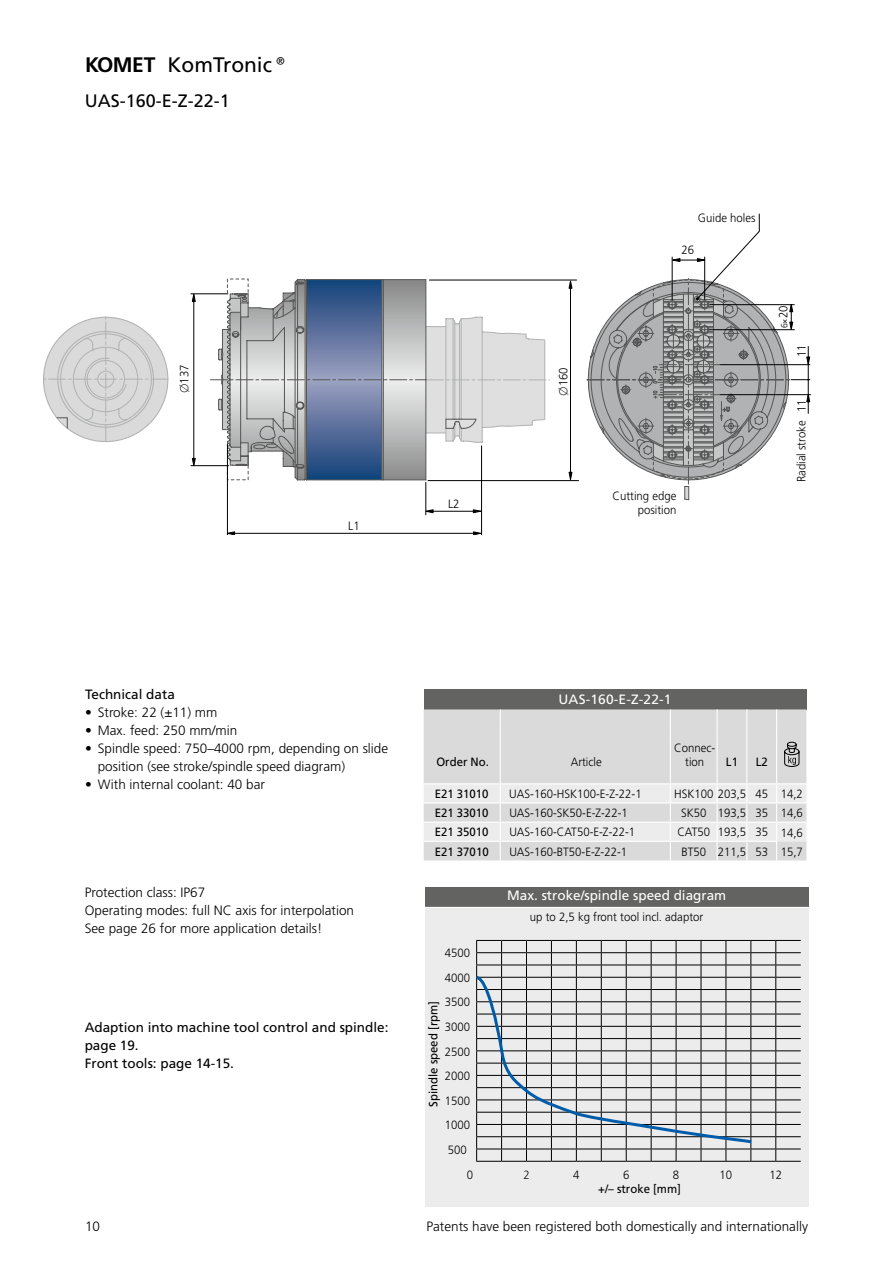
<style>
.page{position:relative;width:893px;height:1263px;background:#fff}
.page>*{position:absolute;margin:0;border:0;box-sizing:border-box;transform-origin:0 0}
.t1{font:21px "Frutiger CE";color:#000}
.t2{font:18px "Frutiger CE";color:#000}
.t3{font:300 13.5px/18px "Frutiger CE";color:#000}
.t4{font:13.5px/18px "Frutiger CE";color:#000}
.t5{font:13.5px "Frutiger CE";color:#fff}
.t6{font:300 12px/14.4px "Frutiger CE";color:#000;text-align:right;scale:.95 1}
.t7{font:12px "Frutiger CE";color:#000;scale:.95 1}
.t8{font:300 9px "Frutiger CE";color:#000;scale:.95 1}
.s1{font-weight:700}
.s2{font-family:"European Pi Two";font-weight:400}
.s3{font-size:12px}
</style>
<div class="page">
<hr style="left:191px;top:293px;width:37px;height:1px;background:#000">
<hr style="left:191px;top:465px;width:38px;height:1px;background:#000">
<hr style="left:193px;top:300px;width:1px;height:161px;background:#000">
<svg style="left:191px;top:293px;width:5px;height:9px"></svg>
<svg style="left:191px;top:458px;width:5px;height:9px"></svg>
<hr style="left:481px;top:446px;width:1px;height:88px;background:#000">
<hr style="left:235px;top:533px;width:241px;height:1px;background:#000">
<svg style="left:226px;top:531px;width:9px;height:3px"></svg>
<svg style="left:473px;top:531px;width:10px;height:3px"></svg>
<hr style="left:425px;top:482px;width:1px;height:33px;background:#000">
<hr style="left:431px;top:511px;width:50px;height:1px;background:#000">
<svg style="left:473px;top:509px;width:10px;height:4px"></svg>
<svg style="left:425px;top:509px;width:9px;height:4px"></svg>
<hr style="left:570px;top:286px;width:1px;height:189px;background:#000">
<svg style="left:568px;top:279px;width:5px;height:10px"></svg>
<svg style="left:568px;top:471px;width:5px;height:11px"></svg>
<hr style="left:428px;top:480px;width:150px;height:1px;background:#000">
<hr style="left:429px;top:280px;width:148px;height:1px;background:#000">
<svg style="left:210px;top:278px;width:339px;height:203px"></svg>
<svg style="left:221px;top:281px;width:244px;height:188px;background:#a4abb9"></svg>
<svg style="left:43px;top:317px;width:125px;height:125px"></svg>
<hr style="left:720px;top:394px;width:91px;height:1px;background:#000">
<hr style="left:227px;top:444px;width:1px;height:90px;background:#000">
<div style="left:425px;top:887px;width:383px;height:20px;background:#636362"></div>
<div style="left:425px;top:907px;width:383px;height:299px;background:#ececed"></div>
<hr style="left:425px;top:907px;width:383px;height:1px;background:#fff">
<svg style="left:476px;top:940px;width:325px;height:222px"></svg>
<svg style="left:523px;top:1170px;width:6px;height:9px"></svg>
<svg style="left:476px;top:974px;width:278px;height:171px"></svg>
<svg style="left:586px;top:213px;width:224px;height:287px"></svg>
<div style="left:424px;top:689px;width:382px;height:20px;background:#636362"></div>
<svg style="left:424px;top:709px;width:382px;height:151px;background:#dfdfdf"></svg>
<h1 class="t1" style="left:85px;top:52px;width:205px"><span class="s1">KOMET</span> KomTronic®</h1>
<h2 class="t2" style="left:85px;top:91px;width:147px">UAS-160-E-Z-22-1</h2>
<p class="t6" style="left:177px;top:393px;width:32px;rotate:-90deg"><span class="s2">x</span>137</p>
<p class="t6" style="left:348px;top:519px;width:14px">L1</p>
<p class="t6" style="left:448px;top:496px;width:14px">L2</p>
<p class="t6" style="left:556px;top:396px;width:32px;rotate:-90deg"><span class="s2">x</span>160</p>
<p class="t6" style="left:698px;top:210px;width:62px">Guide holes</p>
<p class="t6" style="left:682px;top:242px;width:15px">26</p>
<p class="t6" style="left:612px;top:488px;width:69px">Cutting edge position</p>
<p class="t8" style="left:779px;top:328px;width:26px;rotate:-90deg">6×<span class="s3">20</span></p>
<p class="t6" style="left:794px;top:357px;width:15px;rotate:-90deg">11</p>
<p class="t6" style="left:794px;top:412px;width:15px;rotate:-90deg">11</p>
<p class="t6" style="left:794px;top:482px;width:67px;rotate:-90deg">Radial stroke</p>
<p class="t4" style="left:85px;top:686px;width:91px">Technical data</p>
<p class="t3" style="left:85px;top:703px;width:134px">• Stroke: 22 (±11) mm</p>
<p class="t3" style="left:85px;top:721px;width:154px">• Max. feed: 250 mm/min</p>
<p class="t3" style="left:98px;top:739px;width:292px;text-indent:-13px">• Spindle speed: 750–4000 rpm, depending on slide position (see stroke/spindle speed diagram)</p>
<p class="t3" style="left:85px;top:775px;width:181px">• With internal coolant: 40 bar</p>
<p class="t3" style="left:85px;top:883px;width:271px">Protection class: IP67<br>Operating modes: full NC axis for interpolation<br>See page 26 for more application details!</p>
<p class="t4" style="left:85px;top:1018px;width:305px">Adaption into machine tool control and spindle: page 19.<br>Front tools: page 14-15.</p>
<p class="t3" style="left:85px;top:1217px;width:17px">10</p>
<p class="t5" style="left:559px;top:692px;width:115px">UAS-160-E-Z-22-1</p>
<p class="t6" style="left:674px;top:740px;width:45px">Connec-</p>
<p class="t7" style="left:436px;top:755px;width:57px">Order No.</p>
<p class="t6" style="left:571px;top:755px;width:34px">Article</p>
<p class="t6" style="left:685px;top:755px;width:22px">tion</p>
<p class="t7" style="left:726px;top:755px;width:14px">L1</p>
<p class="t7" style="left:756px;top:755px;width:14px">L2</p>
<p class="t7" style="left:435px;top:787px;width:58px">E21 31010</p>
<p class="t6" style="left:509px;top:787px;width:141px">UAS-160-HSK100-E-Z-22-1</p>
<p class="t6" style="left:674px;top:787px;width:137px">HSK100 203,5 45 14,2</p>
<p class="t7" style="left:435px;top:806px;width:58px">E21 33010</p>
<p class="t6" style="left:509px;top:806px;width:126px">UAS-160-SK50-E-Z-22-1</p>
<p class="t6" style="left:681px;top:806px;width:130px">SK50 193,5 35 14,6</p>
<p class="t7" style="left:435px;top:825px;width:58px">E21 35010</p>
<p class="t6" style="left:509px;top:825px;width:134px">UAS-160-CAT50-E-Z-22-1</p>
<p class="t6" style="left:677px;top:825px;width:134px">CAT50 193,5 35 14,6</p>
<p class="t7" style="left:435px;top:845px;width:58px">E21 37010</p>
<p class="t6" style="left:509px;top:844px;width:126px">UAS-160-BT50-E-Z-22-1</p>
<p class="t6" style="left:681px;top:844px;width:129px">BT50 211,5 53 15,7</p>
<p class="t5" style="left:507px;top:888px;width:221px">Max. stroke/spindle speed diagram</p>
<p class="t6" style="left:530px;top:909px;width:184px">up to 2,5 kg front tool incl. adaptor</p>
<p class="t6" style="left:445px;top:946px;width:28px">4500</p>
<p class="t6" style="left:445px;top:970px;width:28px">4000</p>
<p class="t6" style="left:445px;top:995px;width:28px">3500</p>
<p class="t6" style="left:445px;top:1019px;width:28px">3000</p>
<p class="t6" style="left:445px;top:1044px;width:28px">2500</p>
<p class="t6" style="left:445px;top:1068px;width:28px">2000</p>
<p class="t6" style="left:445px;top:1093px;width:28px">1500</p>
<p class="t6" style="left:445px;top:1118px;width:28px">1000</p>
<p class="t6" style="left:448px;top:1142px;width:22px">500</p>
<p class="t6" style="left:467px;top:1167px;width:8px">0</p>
<p class="t6" style="left:523px;top:1167px;width:8px">2</p>
<p class="t6" style="left:573px;top:1167px;width:8px">4</p>
<p class="t6" style="left:623px;top:1167px;width:8px">6</p>
<p class="t6" style="left:673px;top:1167px;width:8px">8</p>
<p class="t6" style="left:720px;top:1167px;width:15px">10</p>
<p class="t6" style="left:769px;top:1167px;width:15px">12</p>
<p class="t7" style="left:426px;top:1107px;width:113px;rotate:-90deg">Spindle speed [rpm]</p>
<p class="t7" style="left:598px;top:1182px;width:89px">+/– stroke [mm]</p>
<p class="t3" style="left:426px;top:1217px;width:383px">Patents have been registered both domestically and internationally</p>
</div>
